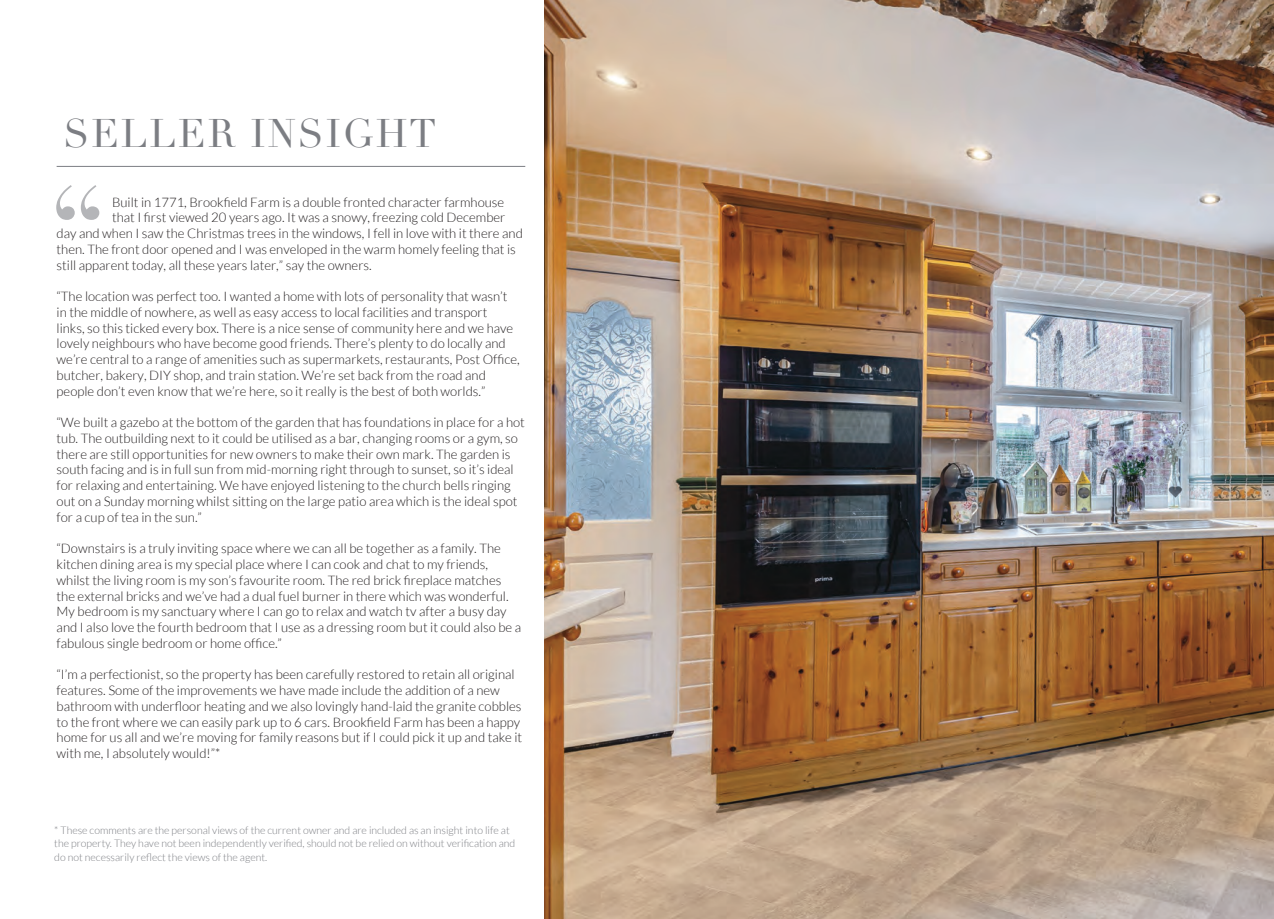
<style>
.page{position:relative;width:1274px;height:919px;background:#fff}
.page>*{position:absolute;margin:0;border:0;box-sizing:border-box;transform-origin:0 0}
.t1{font:39px "Didot";letter-spacing:.05em;color:#7c7e83}
.t2{font:300 13.2px/15.8px "Lato";color:#231f20}
.t3{font:300 10.5px/13.5px "Lato";color:#7c7e83}
</style>
<div class="page">
<img style="left:544px;top:0;width:729px;height:918px">
<hr style="left:57px;top:166px;width:468px;height:1px;background:#7c7e83">
<svg style="left:56px;top:185px;width:43px;height:35px"></svg>
<h1 class="t1" style="left:63px;top:110px;width:374px">SELLER INSIGHT</h1>
<p class="t2" style="left:112px;top:194px;width:393px">Built in 1771, Brookfield Farm is a double fronted character farmhouse</p>
<p class="t2" style="left:112px;top:210px;width:395px">that I first viewed 20 years ago. It was a snowy, freezing cold December</p>
<p class="t2" style="left:57px;top:225px;width:467px">day and when I saw the Christmas trees in the windows, I fell in love with it there and</p>
<p class="t2" style="left:57px;top:241px;width:460px">then. The front door opened and I was enveloped in the warm homely feeling that is</p>
<p class="t2" style="left:57px;top:257px;width:316px">still apparent today, all these years later,” say the owners.</p>
<p class="t2" style="left:57px;top:288px;width:464px">“The location was perfect too. I wanted a home with lots of personality that wasn’t in the middle of nowhere, as well as easy access to local facilities and transport<br>links, so this ticked every box. There is a nice sense of community here and we have lovely neighbours who have become good friends. There’s plenty to do locally and we’re central to a range of amenities such as supermarkets, restaurants, Post Office, butcher, bakery, DIY shop, and train station. We’re set back from the road and people don’t even know that we’re here, so it really is the best of both worlds.”</p>
<p class="t2" style="left:57px;top:414px;width:470px">“We built a gazebo at the bottom of the garden that has foundations in place for a hot tub. The outbuilding next to it could be utilised as a bar, changing rooms or a gym, so there are still opportunities for new owners to make their own mark. The garden is south facing and is in full sun from mid-morning right through to sunset, so it’s ideal for relaxing and entertaining. We have enjoyed listening to the church bells ringing out on a Sunday morning whilst sitting on the large patio area which is the ideal spot for a cup of tea in the sun.”</p>
<p class="t2" style="left:57px;top:540px;width:466px">“Downstairs is a truly inviting space where we can all be together as a family. The kitchen dining area is my special place where I can cook and chat to my friends, whilst the living room is my son’s favourite room. The red brick fireplace matches the external bricks and we’ve had a dual fuel burner in there which was wonderful.<br>My bedroom is my sanctuary where I can go to relax and watch tv after a busy day and I also love the fourth bedroom that I use as a dressing room but it could also be a fabulous single bedroom or home office.”</p>
<p class="t2" style="left:57px;top:666px;width:467px">“I’m a perfectionist, so the property has been carefully restored to retain all original features. Some of the improvements we have made include the addition of a new bathroom with underfloor heating and we also lovingly hand-laid the granite cobbles to the front where we can easily park up to 6 cars. Brookfield Farm has been a happy home for us all and we’re moving for family reasons but if I could pick it up and take it with me, I absolutely would!”*</p>
<p class="t3" style="left:54px;top:823px;width:462px">* These comments are the personal views of the current owner and are included as an insight into life at the property. They have not been independently verified, should not be relied on without verification and do not necessarily reflect the views of the agent.</p>
</div>
